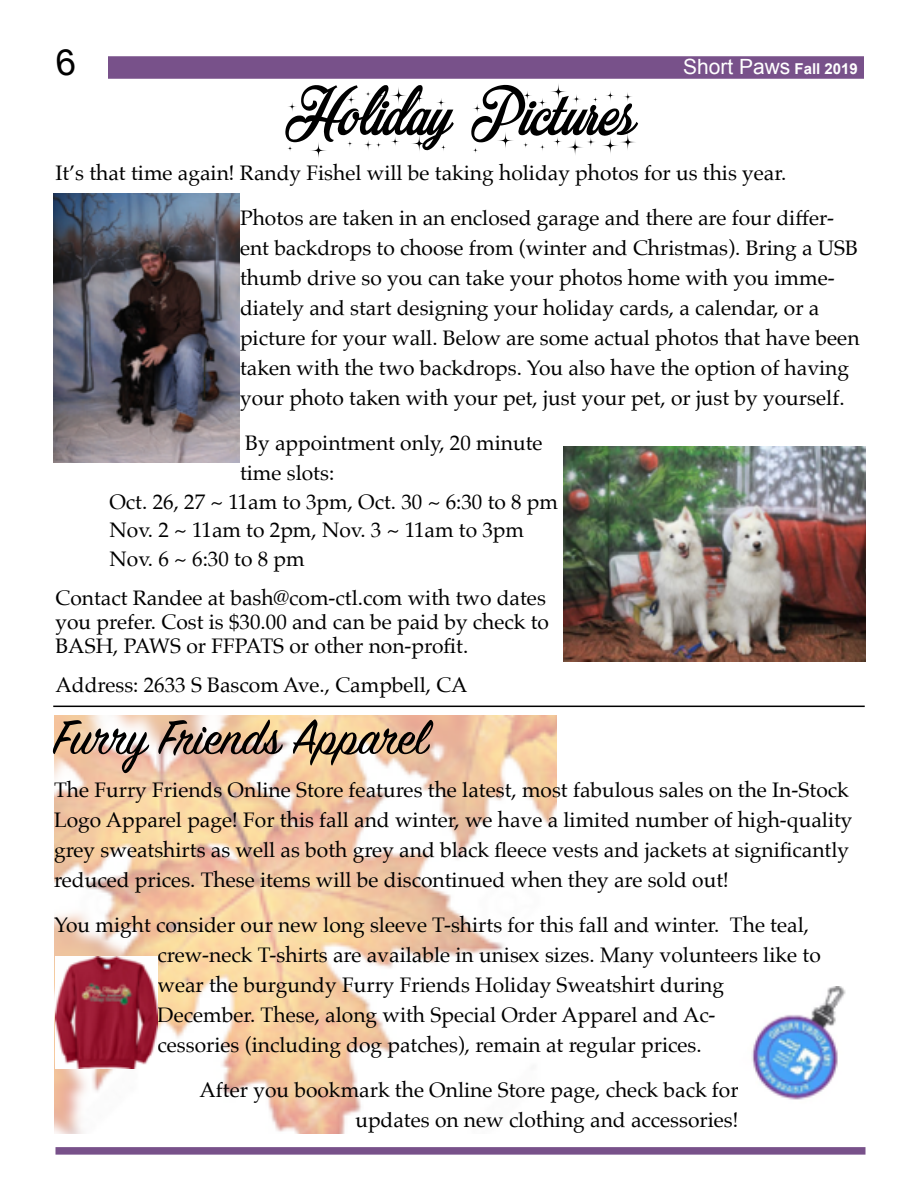
<style>
.page{position:relative;width:918px;height:1188px;background:#fff}
.page>*{position:absolute;margin:0;border:0;box-sizing:border-box;transform-origin:0 0}
.t1{font:72px "Merry Christmas Star";color:#000}
.t2{font:54px "Sign Painter House Script";color:#000}
.t3{font:21px/30px "Palatino";color:#000}
.t4{font:21px "Arial";color:#fff}
.s1{font-weight:700;font-size:15px}
</style>
<div class="page">
<div style="left:108px;top:56px;width:756px;height:23px;background:#78518a"></div>
<div style="left:55px;top:1147px;width:810px;height:8px;background:#78518a"></div>
<hr style="left:53px;top:706px;width:812px;height:1px;background:#000">
<img style="left:54px;top:716px;width:502px;height:418px">
<img style="left:56px;top:956px;width:102px;height:112px">
<img style="left:751px;top:987px;width:95px;height:113px">
<img style="left:564px;top:447px;width:302px;height:214px">
<img style="left:54px;top:193px;width:186px;height:269px">
<p class="t4" style="left:683px;top:53px;width:176px">Short Paws <span class="s1">Fall 2019</span></p>
<h1 class="t1" style="left:285px;top:69px;width:354px">Holiday Pictures</h1>
<p class="t3" style="left:240px;top:150px;width:596px;line-height:45px;text-indent:-185px">It’s that time again! Randy Fishel will be taking holiday photos for us this year.<br>Photos are taken in an enclosed garage and there are four differ-</p>
<p class="t3" style="left:240px;top:233px;width:621px">ent backdrops to choose from (winter and Christmas). Bring a USB thumb drive so you can take your photos home with you imme&shy;diately and start designing your holiday cards, a calendar, or a picture for your wall. Below are some actual photos that have been taken with the two backdrops. You also have the option of having your photo taken with your pet, just your pet, or just by yourself.</p>
<p class="t3" style="left:245px;top:428px;width:299px">By appointment only, 20 minute</p>
<p class="t3" style="left:240px;top:458px;width:96px">time slots:</p>
<p class="t3" style="left:109px;top:486px;width:450px">Oct. 26, 27 ~ 11am to 3pm, Oct. 30 ~ 6:30 to 8 pm</p>
<p class="t3" style="left:109px;top:515px;width:416px">Nov. 2 ~ 11am to 2pm, Nov. 3 ~ 11am to 3pm</p>
<p class="t3" style="left:109px;top:543px;width:197px">Nov. 6 ~ 6:30 to 8 pm</p>
<p class="t3" style="left:56px;top:585px;width:495px;line-height:24.2px">Contact Randee at bash@com-ctl.com with two dates you prefer. Cost is $30.00 and can be paid by check to<br>BASH, PAWS or FFPATS or other non-profit.</p>
<p class="t3" style="left:56px;top:670px;width:414px">Address: 2633 S Bascom Ave., Campbell, CA</p>
<h2 class="t2" style="left:54px;top:704px;width:375px">Furry Friends Apparel</h2>
<p class="t3" style="left:54px;top:775px;width:800px">The Furry Friends Online Store features the latest, most fabulous sales on the In-Stock Logo Apparel page! For this fall and winter, we have a limited number of high-quality grey sweatshirts as well as both grey and black fleece vests and jackets at significantly reduced prices. These items will be discontinued when they are sold out!</p>
<p class="t3" style="left:158px;top:910px;width:665px;text-indent:-104px">You might consider our new long sleeve T-shirts for this fall and winter. The teal, crew-neck T-shirts are available in unisex sizes. Many volunteers like to wear the burgundy Furry Friends Holiday Sweatshirt during December. These, along with Special Order Apparel and Ac-<br>cessories (including dog patches), remain at regular prices.</p>
<p class="t3" style="left:200px;top:1075px;width:541px;text-align:right">After you bookmark the Online Store page, check back for updates on new clothing and accessories!</p>
</div>
